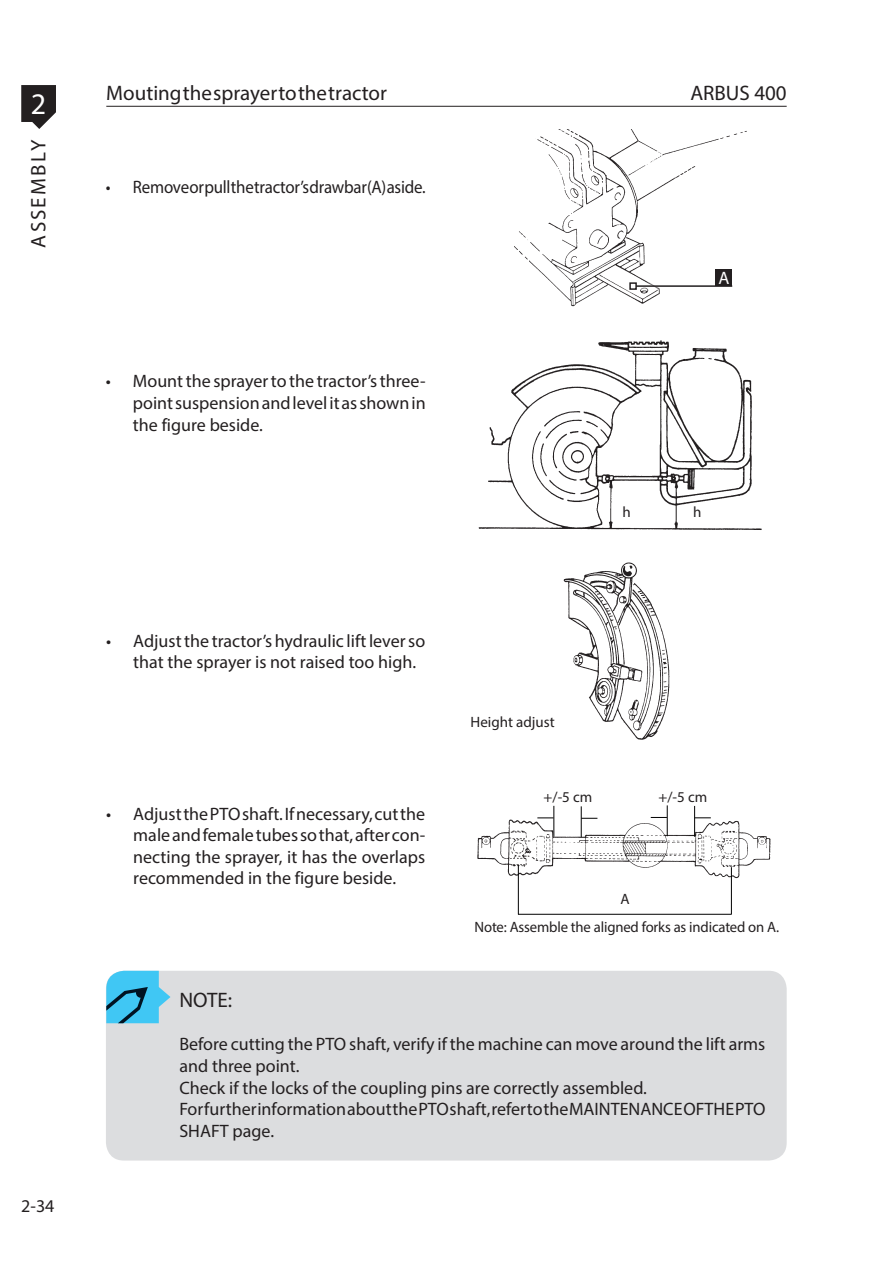
<style>
.page{position:relative;width:893px;height:1263px;background:#fff}
.page>*{position:absolute;margin:0;border:0;box-sizing:border-box;transform-origin:0 0}
.t1{font:30px "Myriad Pro";color:#fff}
.Título{font:21px "Myriad Pro";color:#231f20}
.Título-2{font:21px "Myriad Pro";letter-spacing:.11em;color:#231f20}
.Titulo_Box{font:21px "Myriad Pro";color:#231f20}
.Texto_Box{font:18px/21.6px "Myriad Pro";color:#231f20}
.Texto_Box-2{font:18px "Myriad Pro";color:#231f20;scale:.94 1}
.t2{font:18px "Myriad Pro";color:#fff}
.Legenda{font:15px "Myriad Pro";letter-spacing:-.01em;color:#231f20}
</style>
<div class="page">
<hr style="left:106px;top:106px;width:681px;height:1px;background:#231f20">
<svg style="left:21px;top:85px;width:35px;height:44px"></svg>
<img style="left:514px;top:129px;width:232px;height:178px">
<img style="left:478px;top:340px;width:284px;height:190px">
<img style="left:563px;top:562px;width:107px;height:178px">
<img style="left:477px;top:812px;width:294px;height:73px">
<hr style="left:731px;top:867px;width:1px;height:47px;background:#000">
<hr style="left:518px;top:914px;width:213px;height:1px;background:#000">
<hr style="left:518px;top:865px;width:1px;height:49px;background:#000">
<hr style="left:553px;top:806px;width:1px;height:31px;background:#000">
<hr style="left:581px;top:806px;width:1px;height:31px;background:#000">
<svg style="left:581px;top:818px;width:16px;height:1px"></svg>
<svg style="left:537px;top:817px;width:17px;height:1px"></svg>
<hr style="left:667px;top:805px;width:1px;height:31px;background:#000">
<hr style="left:694px;top:806px;width:1px;height:31px;background:#000">
<svg style="left:695px;top:817px;width:16px;height:1px"></svg>
<svg style="left:651px;top:817px;width:16px;height:1px"></svg>
<div style="left:106px;top:971px;width:681px;height:189px;background:#dcdddf;border-radius:18px"></div>
<div style="left:625px;top:278px;width:111px;height:16px;background:#fff"></div>
<hr style="left:636px;top:285px;width:96px;height:2px;background:#231f20">
<div style="left:629px;top:282px;width:8px;height:8px;border:2px solid #231f20"></div>
<div style="left:716px;top:269px;width:16px;height:17px;background:#231f20"></div>
<svg style="left:106px;top:971px;width:64px;height:52px"></svg>
<h1 class="t1" style="left:31px;top:85px;width:17px">2</h1>
<p class="Título-2" style="left:25px;top:248px;width:109px;rotate:-90deg">ASSEMBLY</p>
<p class="Texto_Box" style="left:21px;top:1195px;width:35px">2-34</p>
<p class="Título" style="left:106px;top:80px;width:282px">Mouting the sprayer to the tractor</p>
<p class="Título" style="left:690px;top:80px;width:98px">ARBUS 400</p>
<p class="Texto_Box-2" style="left:106px;top:176px;width:342px">• Remove or pull the tractor’s drawbar (A) aside.</p>
<p class="Texto_Box" style="left:133px;top:370px;width:294px;text-align:justify;text-indent:-27px">• Mount the sprayer to the tractor’s three&shy;point suspension and level it as shown in the figure beside.</p>
<p class="Texto_Box" style="left:133px;top:630px;width:293px;text-indent:-27px">• Adjust the tractor’s hydraulic lift lever so that the sprayer is not raised too high.</p>
<p class="Texto_Box" style="left:133px;top:802px;width:293px;text-align:justify;text-indent:-27px">• Adjust the PTO shaft. If necessary, cut the male and female tubes so that, after con&shy;necting the sprayer, it has the overlaps recommended in the figure beside.</p>
<p class="t2" style="left:718px;top:267px;width:13px">A</p>
<p class="Legenda" style="left:622px;top:503px;width:10px">h</p>
<p class="Legenda" style="left:693px;top:503px;width:10px">h</p>
<p class="Legenda" style="left:471px;top:713px;width:86px">Height adjust</p>
<p class="Legenda" style="left:544px;top:788px;width:50px">+/-5 cm</p>
<p class="Legenda" style="left:658px;top:788px;width:50px">+/-5 cm</p>
<p class="Legenda" style="left:620px;top:889px;width:11px">A</p>
<p class="Legenda" style="left:475px;top:918px;width:306px">Note: Assemble the aligned forks as indicated on A.</p>
<p class="Titulo_Box" style="left:179px;top:987px;width:54px">NOTE:</p>
<p class="Texto_Box" style="left:179px;top:1033px;width:587px">Before cutting the PTO shaft, verify if the machine can move around the lift arms and three point.</p>
<p class="Texto_Box" style="left:179px;top:1076px;width:469px">Check if the locks of the coupling pins are correctly assembled.</p>
<p class="Texto_Box" style="left:179px;top:1098px;width:587px">For further information about the PTO shaft, refer to the MAINTENANCE OF THE PTO<br>SHAFT page.</p>
</div>
